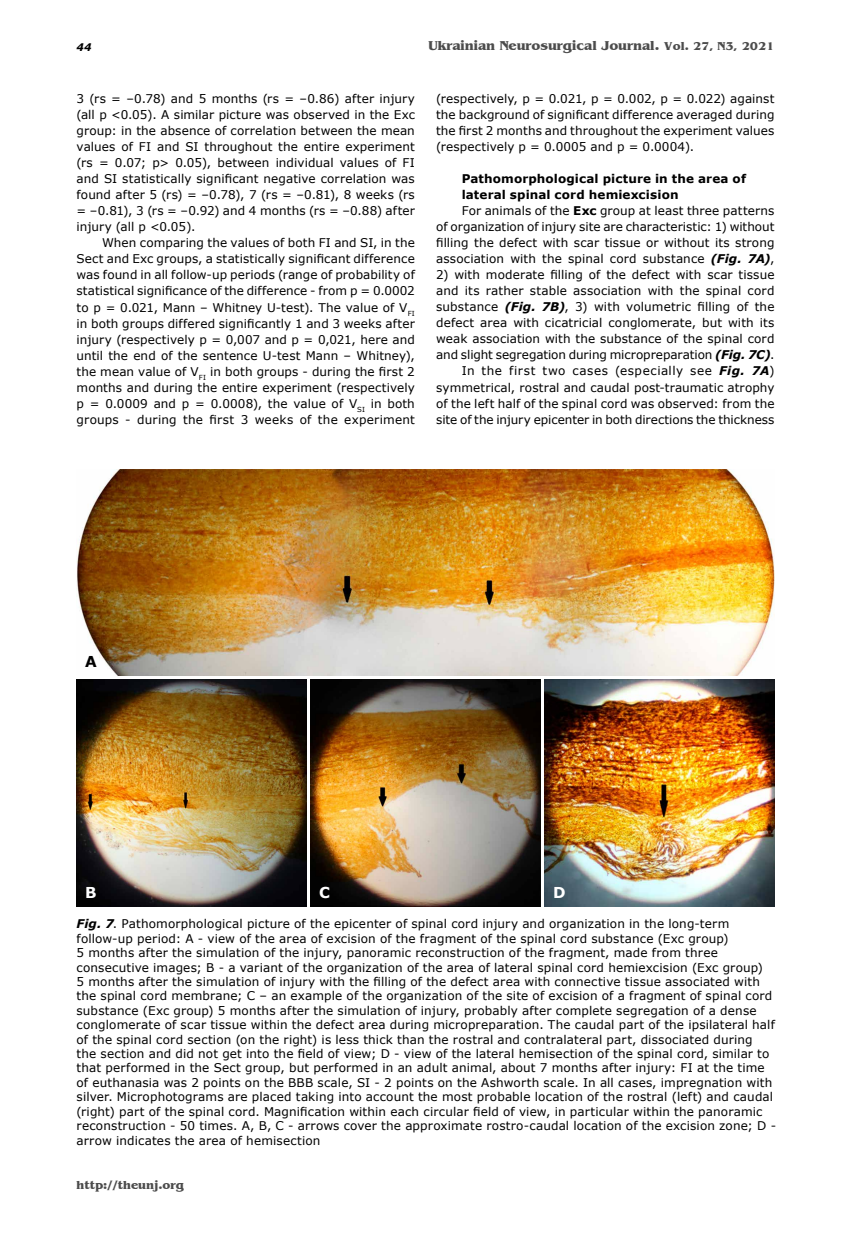
<style>
.page{position:relative;width:851px;height:1234px;background:#fff}
.page>*{position:absolute;margin:0;border:0;box-sizing:border-box;transform-origin:0 0}
.t1{font:700 15px "Verdana";color:#fff}
.t2{font:700 15px "Verdana";color:#000}
.t3{font:700 13.5px "Benguiat";color:#4c4c4c}
.t4{font:12px/16px "Verdana";letter-spacing:.01em;color:#000;text-align:justify}
.t5{font:700 12px "Verdana";letter-spacing:.01em;color:#000}
.t6{font:700 12px "Benguiat";color:#4c4c4c}
.t7{font:italic 700 10.5px "Verdana";color:#000}
.s1{font-size:12px}
.s2{font-weight:700}
.s3{font-weight:700;font-style:italic}
</style>
<div class="page">
<img style="left:76px;top:470px;width:698px;height:205px">
<img style="left:77px;top:679px;width:229px;height:227px">
<img style="left:310px;top:679px;width:230px;height:227px">
<img style="left:544px;top:679px;width:230px;height:227px">
<p class="t7" style="left:77px;top:40px;width:16px">44</p>
<p class="t3" style="left:428px;top:38px;width:347px">Ukrainian Neurosurgical Journal. <span class="s1">Vol. 27, N3, 2021</span></p>
<p class="t4" style="left:76px;top:90px;width:340px">3 (rs = –0.78) and 5 months (rs = –0.86) after injury (all p &lt;0.05). A similar picture was observed in the Exc group: in the absence of correlation between the mean values of FI and SI throughout the entire experiment (rs = 0.07; p&gt; 0.05), between individual values of FI and SI statistically significant negative correlation was found after 5 (rs) = –0.78), 7 (rs = –0.81), 8 weeks (rs = –0.81), 3 (rs = –0.92) and 4 months (rs = –0.88) after injury (all p &lt;0.05).</p>
<p class="t4" style="left:76px;top:235px;width:340px;text-indent:26px">When comparing the values of both FI and SI, in the Sect and Exc groups, a statistically significant difference was found in all follow-up periods (range of probability of statistical significance of the difference - from p = 0.0002 to p = 0.021, Mann ‒ Whitney U-test). The value of V<sub>FI </sub>in both groups differed significantly 1 and 3 weeks after injury (respectively p = 0,007 and p = 0,021, here and until the end of the sentence U-test Mann ‒ Whitney), the mean value of V<sub>FI</sub> in both groups - during the first 2 months and during the entire experiment (respectively p = 0.0009 and p = 0.0008), the value of V<sub>SI</sub> in both groups - during the first 3 weeks of the experiment</p>
<p class="t4" style="left:436px;top:90px;width:340px">(respectively, p = 0.021, p = 0.002, p = 0.022) against the background of significant difference averaged during the first 2 months and throughout the experiment values (respectively p = 0.0005 and p = 0.0004).</p>
<p class="t5" style="left:461px;top:170px;width:286px">Pathomorphological picture in the area of</p>
<p class="t5" style="left:461px;top:186px;width:218px">lateral spinal cord hemiexcision</p>
<p class="t4" style="left:461px;top:202px;width:314px">For animals of the <span class="s2">Exc</span> group at least three patterns</p>
<p class="t4" style="left:436px;top:218px;width:340px">of organization of injury site are characteristic: 1) without</p>
<p class="t4" style="left:436px;top:234px;width:340px">filling the defect with scar tissue or without its strong</p>
<p class="t4" style="left:436px;top:250px;width:340px">association with the spinal cord substance <span class="s3">(Fig. 7A)</span>,</p>
<p class="t4" style="left:436px;top:266px;width:340px;text-align:right">2) with moderate filling of the defect with scar tissue and its rather stable association with the spinal cord substance <span class="s3">(Fig. 7B)</span>, 3) with volumetric filling of the defect area with cicatricial conglomerate, but with its weak association with the substance of the spinal cord and slight segregation during micropreparation <span class="s3">(Fig. 7C)</span>.<br>In the first two cases (especially see <span class="s3">Fig. 7A</span>) symmetrical, rostral and caudal post-traumatic atrophy of the left half of the spinal cord was observed: from the site of the injury epicenter in both directions the thickness</p>
<p class="t2" style="left:85px;top:650px;width:13px">A</p>
<p class="t1" style="left:85px;top:881px;width:13px">B</p>
<p class="t1" style="left:319px;top:881px;width:12px">C</p>
<p class="t1" style="left:553px;top:881px;width:14px">D</p>
<p class="t4" style="left:77px;top:916px;width:701px;line-height:14.4px;text-align:left"><span class="s3">Fig. 7</span>. Pathomorphological picture of the epicenter of spinal cord injury and organization in the long-term follow-up period: A - view of the area of excision of the fragment of the spinal cord substance (Exc group)<br>5 months after the simulation of the injury, panoramic reconstruction of the fragment, made from three consecutive images; B - a variant of the organization of the area of lateral spinal cord hemiexcision (Exc group)<br>5 months after the simulation of injury with the filling of the defect area with connective tissue associated with the spinal cord membrane; C – an example of the organization of the site of excision of a fragment of spinal cord substance (Exc group) 5 months after the simulation of injury, probably after complete segregation of a dense conglomerate of scar tissue within the defect area during micropreparation. The caudal part of the ipsilateral half of the spinal cord section (on the right) is less thick than the rostral and contralateral part, dissociated during<br>the section and did not get into the field of view; D - view of the lateral hemisection of the spinal cord, similar to that performed in the Sect group, but performed in an adult animal, about 7 months after injury: FI at the time of euthanasia was 2 points on the BBB scale, SI - 2 points on the Ashworth scale. In all cases, impregnation with silver. Microphotograms are placed taking into account the most probable location of the rostral (left) and caudal (right) part of the spinal cord. Magnification within each circular field of view, in particular within the panoramic reconstruction - 50 times. A, B, C - arrows cover the approximate rostro-caudal location of the excision zone; D - arrow indicates the area of hemisection</p>
<p class="t6" style="left:77px;top:1178px;width:109px">http://theunj.org</p>
</div>
